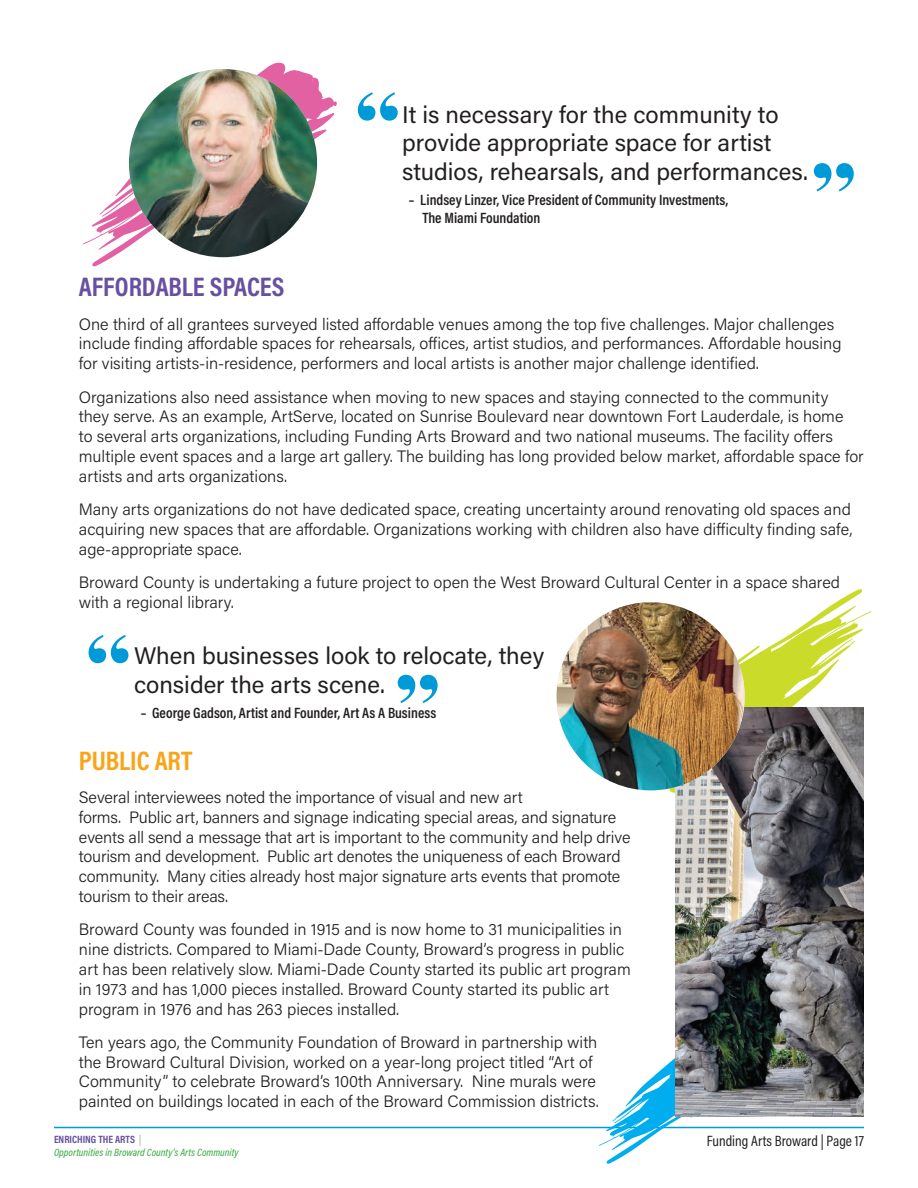
<style>
.page{position:relative;width:918px;height:1188px;background:#fff}
.page>*{position:absolute;margin:0;border:0;box-sizing:border-box;transform-origin:0 0}
.Subhead{font:700 27px "Acumin Pro Cond";letter-spacing:-.005em;color:#6850a1}
.Subhead-2{font:700 27px "Acumin Pro Cond";color:#f9a51b}
.t1{font:24px/28.8px "Acumin Pro";color:#231f20}
.Paragraph_Style_1{font:300 16.5px/19.8px "Acumin Pro";color:#231f20}
.t2{font:600 15px/18px "Acumin Pro Cond";color:#231f20}
.t3{font:15px "Acumin Pro Cond";color:#231f20}
.t4{font:italic 500 10.65px "Acumin Pro Cond";color:#40ae49}
</style>
<div class="page">
<hr style="left:54px;top:1127px;width:810px;height:1px;background:#009ad9">
<svg style="left:617px;top:589px;width:255px;height:204px"></svg>
<svg style="left:599px;top:997px;width:207px;height:166px"></svg>
<svg style="left:83px;top:63px;width:254px;height:204px"></svg>
<img style="left:129px;top:69px;width:188px;height:188px;border-radius:94px">
<img style="left:676px;top:708px;width:188px;height:408px">
<svg style="left:89px;top:635px;width:39px;height:28px"></svg>
<svg style="left:358px;top:92px;width:40px;height:29px"></svg>
<svg style="left:398px;top:675px;width:40px;height:28px"></svg>
<svg style="left:814px;top:163px;width:40px;height:28px"></svg>
<img style="left:557px;top:602px;width:188px;height:188px;border-radius:94px">
<p class="t1" style="left:402px;top:99px;width:407px">It is necessary for the community to provide appropriate space for artist studios, rehearsals, and performances.</p>
<p class="t2" style="left:422px;top:190px;width:307px;text-indent:-14px">– Lindsey Linzer, Vice President of Community Investments,<br>The Miami Foundation</p>
<p class="Subhead" style="left:79px;top:269px;width:207px">AFFORDABLE SPACES</p>
<p class="Paragraph_Style_1" style="left:79px;top:313px;width:764px">One third of all grantees surveyed listed affordable venues among the top five challenges. Major challenges include finding affordable spaces for rehearsals, offices, artist studios, and performances. Affordable housing for visiting artists-in-residence, performers and local artists is another major challenge identified.</p>
<p class="Paragraph_Style_1" style="left:79px;top:386px;width:786px">Organizations also need assistance when moving to new spaces and staying connected to the community<br>they serve. As an example, ArtServe, located on Sunrise Boulevard near downtown Fort Lauderdale, is home<br>to several arts organizations, including Funding Arts Broward and two national museums. The facility offers multiple event spaces and a large art gallery. The building has long provided below market, affordable space for artists and arts organizations.</p>
<p class="Paragraph_Style_1" style="left:79px;top:499px;width:775px;text-align:justify">Many arts organizations do not have dedicated space, creating uncertainty around renovating old spaces and acquiring new spaces that are affordable. Organizations working with children also have difficulty finding safe, age-appropriate space.</p>
<p class="Paragraph_Style_1" style="left:79px;top:572px;width:763px">Broward County is undertaking a future project to open the West Broward Cultural Center in a space shared with a regional library.</p>
<p class="t1" style="left:134px;top:640px;width:412px">When businesses look to relocate, they consider the arts scene.</p>
<p class="t2" style="left:141px;top:703px;width:297px">– George Gadson, Artist and Founder, Art As A Business</p>
<p class="Subhead-2" style="left:79px;top:743px;width:115px">PUBLIC ART</p>
<p class="Paragraph_Style_1" style="left:79px;top:787px;width:553px">Several interviewees noted the importance of visual and new art<br>forms. Public art, banners and signage indicating special areas, and signature events all send a message that art is important to the community and help drive tourism and development. Public art denotes the uniqueness of each Broward community. Many cities already host major signature arts events that promote tourism to their areas.</p>
<p class="Paragraph_Style_1" style="left:79px;top:919px;width:554px">Broward County was founded in 1915 and is now home to 31 municipalities in nine districts. Compared to Miami-Dade County, Broward’s progress in public art has been relatively slow. Miami-Dade County started its public art program in 1973 and has 1,000 pieces installed. Broward County started its public art program in 1976 and has 263 pieces installed.</p>
<p class="Paragraph_Style_1" style="left:79px;top:1032px;width:522px">Ten years ago, the Community Foundation of Broward in partnership with the Broward Cultural Division, worked on a year-long project titled “Art of Community” to celebrate Broward’s 100th Anniversary. Nine murals were painted on buildings located in each of the Broward Commission districts.</p>
<p class="t4" style="left:54px;top:1145px;width:186px">Opportunities in Broward County’s Arts Community</p>
<p class="t3" style="left:707px;top:1131px;width:159px">Funding Arts Broward | Page 17</p>
</div>
